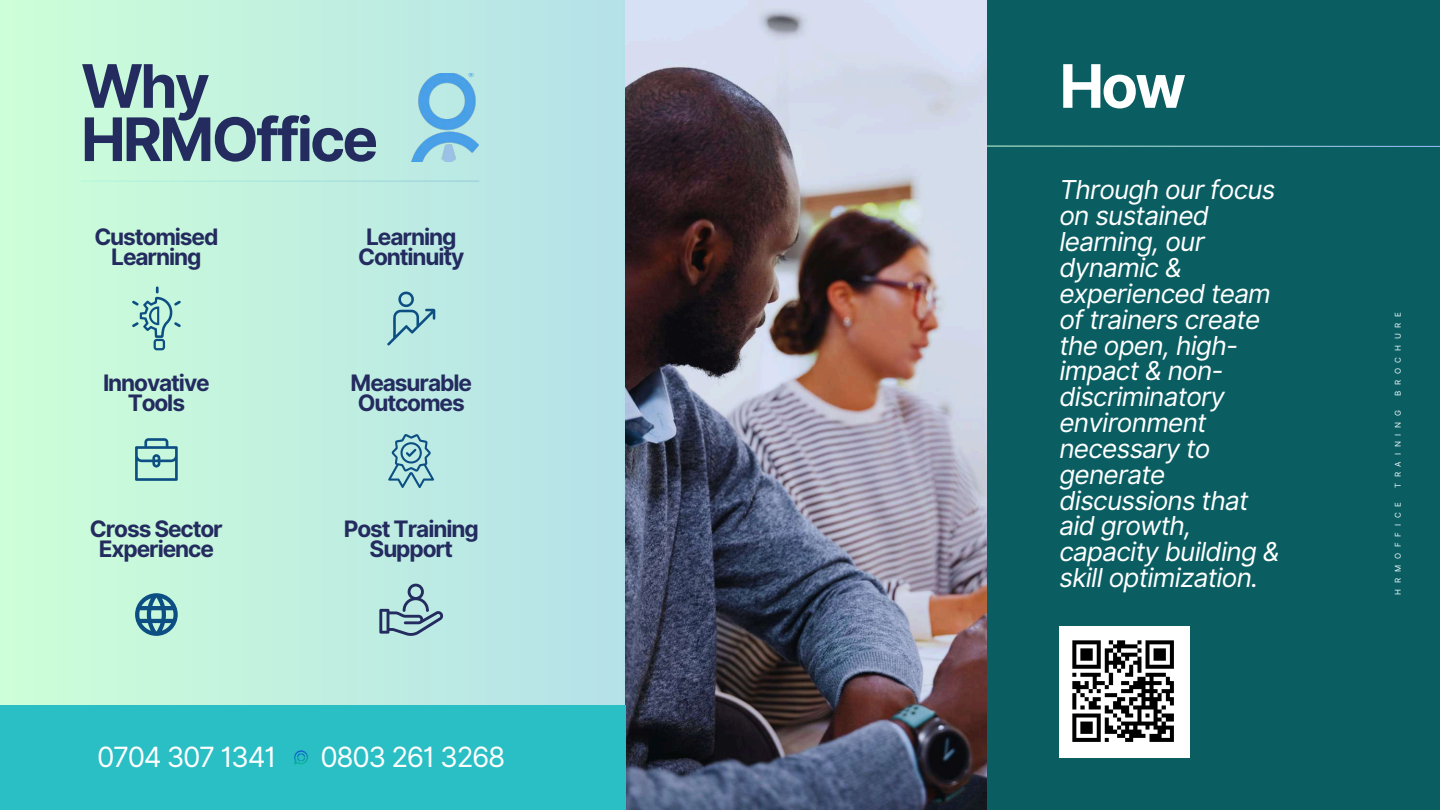
<style>
.page{position:relative;width:1440px;height:810px;background:#fff}
.page>*{position:absolute;margin:0;border:0;box-sizing:border-box;transform-origin:0 0}
.t1{font:700 60px/53.2px "Inter";letter-spacing:-.05em;color:#242b5f}
.t2{font:700 60px "Inter";color:#fff}
.t3{font:27.9px "Inter";letter-spacing:-.05em;color:#fff}
.t4{font:italic 26.1px/25.8px "Inter";letter-spacing:-.025em;color:#fff}
.t5{font:700 22.7px/19.5px "Inter";letter-spacing:-.05em;color:#242b5f;text-align:center}
.t6{font:8px "Inter";letter-spacing:.72em;color:#f2fafd}
</style>
<div class="page">
<svg style="left:0;top:0;width:625px;height:705px;background:#c0efe0"></svg>
<div style="left:917px;top:0;width:523px;height:810px;background:#0a5e62"></div>
<svg style="left:135px;top:593px;width:43px;height:43px;background:#619bab"></svg>
<svg style="left:135px;top:438px;width:43px;height:43px;background:#87bdbd"></svg>
<svg style="left:387px;top:292px;width:48px;height:53px;background:#9dcfd1"></svg>
<svg style="left:388px;top:434px;width:46px;height:54px;background:#8fc3ca"></svg>
<svg style="left:132px;top:287px;width:49px;height:63px;background:#a5d9cc"></svg>
<img style="left:625px;top:0;width:362px;height:810px">
<div style="left:0;top:705px;width:625px;height:105px;background:#2abec5"></div>
<svg style="left:986px;top:145px;width:454px;height:2px"></svg>
<svg style="left:379px;top:584px;width:64px;height:52px;background:#99bec4"></svg>
<img style="left:411px;top:73px;width:68px;height:88px">
<hr style="left:81px;top:181px;width:398px;height:1px;background:#fff">
<img style="left:1059px;top:626px;width:130px;height:131px">
<svg style="left:294px;top:750px;width:14px;height:14px"></svg>
<h1 class="t1" style="left:81px;top:59px;width:299px">Why<br>HRMOffice</h1>
<p class="t5" style="left:94px;top:227px;width:126px">Customised<br>Learning</p>
<p class="t5" style="left:103px;top:373px;width:108px">Innovative<br>Tools</p>
<p class="t5" style="left:90px;top:519px;width:135px">Cross Sector<br>Experience</p>
<p class="t5" style="left:358px;top:227px;width:108px">Learning<br>Continuity</p>
<p class="t5" style="left:351px;top:373px;width:123px">Measurable<br>Outcomes</p>
<p class="t5" style="left:344px;top:519px;width:136px">Post Training<br>Support</p>
<p class="t3" style="left:97px;top:740px;width:181px">0704 307 1341</p>
<p class="t3" style="left:321px;top:740px;width:186px">0803 261 3268</p>
<h1 class="t2" style="left:1059px;top:50px;width:128px">How</h1>
<p class="t4" style="left:1059px;top:177px;width:222px">Through our focus on sustained learning, our dynamic &amp; experienced team of trainers create the open, high&shy;impact &amp; non&shy;discriminatory environment necessary to generate discussions that aid growth, capacity building &amp; skill optimization.</p>
<p class="t6" style="left:1393px;top:396px;width:86px;rotate:-90deg">BROCHURE</p>
<p class="t6" style="left:1393px;top:488px;width:80px;rotate:-90deg">TRAINING</p>
<p class="t6" style="left:1393px;top:595px;width:94px;rotate:-90deg">HRMOFFICE</p>
</div>
